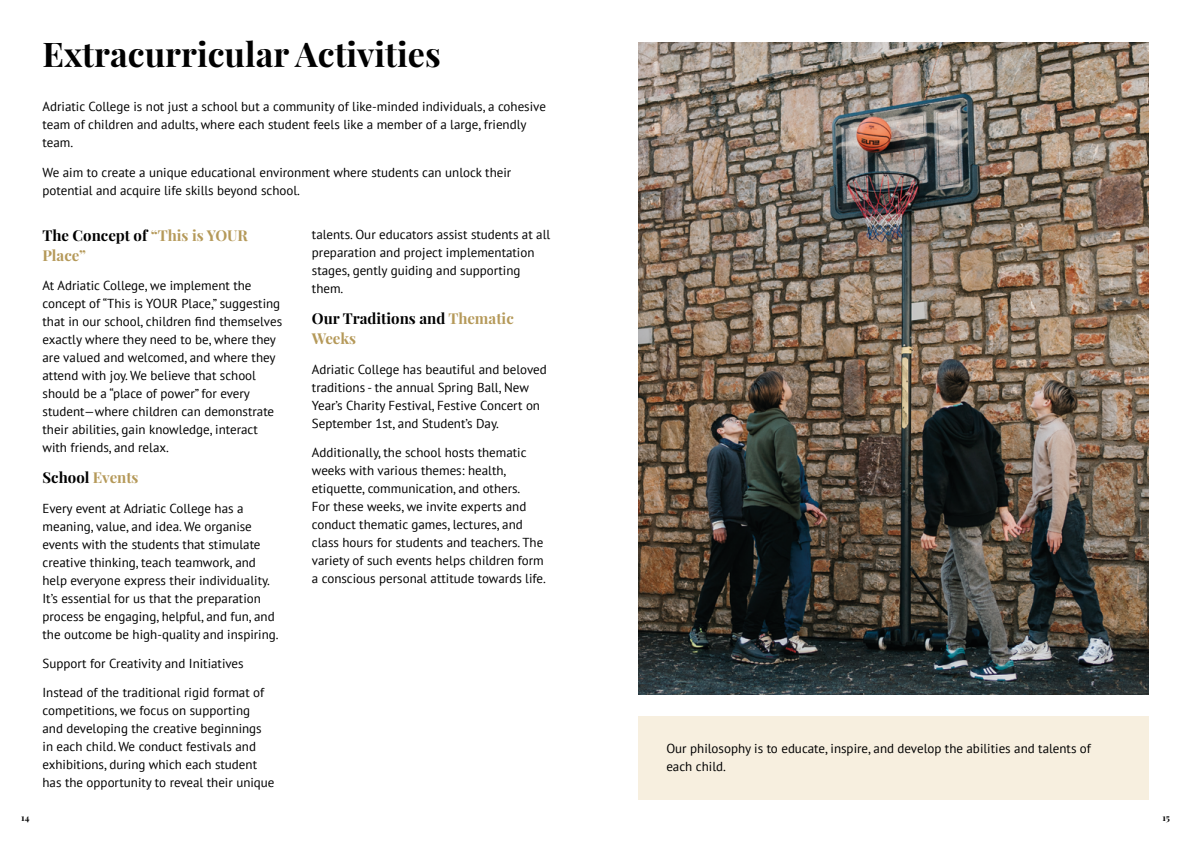
<style>
.page{position:relative;width:1191px;height:842px;background:#fff}
.page>*{position:absolute;margin:0;border:0;box-sizing:border-box;transform-origin:0 0}
.t1{font:700 34px "Playfair Display";color:#000}
.t2{font:700 15px/20px "Playfair Display";color:#000}
.t3{font:700 15px/20px "Playfair Display";color:#b59959}
.t4{font:13px/18px "PT Sans";color:#000}
.t5{font:700 9px "Playfair Display";color:#000}
.s1{color:#000}
.s2{color:#b59959}
</style>
<div class="page">
<div style="left:638px;top:716px;width:510px;height:83px;background:#f7efdf"></div>
<img style="left:638px;top:43px;width:510px;height:651px">
<h1 class="t1" style="left:43px;top:32px;width:400px">Extracurricular Activities</h1>
<p class="t4" style="left:43px;top:97px;width:505px">Adriatic College is not just a school but a community of like-minded individuals, a cohesive team of children and adults, where each student feels like a member of a large, friendly team.</p>
<p class="t4" style="left:43px;top:163px;width:470px">We aim to create a unique educational environment where students can unlock their potential and acquire life skills beyond school.</p>
<p class="t3" style="left:43px;top:225px;width:207px"><span class="s1">The Concept of</span> “This is YOUR<br>Place”</p>
<p class="t4" style="left:43px;top:276px;width:241px">At Adriatic College, we implement the concept of “This is YOUR Place,” suggesting that in our school, children find themselves exactly where they need to be, where they are valued and welcomed, and where they attend with joy. We believe that school should be a “place of power” for every student—where children can demonstrate their abilities, gain knowledge, interact with friends, and relax.</p>
<p class="t2" style="left:43px;top:468px;width:97px">School <span class="s2">Events</span></p>
<p class="t4" style="left:43px;top:499px;width:238px">Every event at Adriatic College has a meaning, value, and idea. We organise events with the students that stimulate creative thinking, teach teamwork, and help everyone express their individuality.<br>It’s essential for us that the preparation process be engaging, helpful, and fun, and the outcome be high-quality and inspiring.</p>
<p class="t4" style="left:43px;top:654px;width:203px">Support for Creativity and Initiatives</p>
<p class="t4" style="left:43px;top:683px;width:233px">Instead of the traditional rigid format of competitions, we focus on supporting<br>and developing the creative beginnings in each child. We conduct festivals and exhibitions, during which each student has the opportunity to reveal their unique</p>
<p class="t4" style="left:312px;top:225px;width:240px">talents. Our educators assist students at all preparation and project implementation stages, gently guiding and supporting them.</p>
<p class="t2" style="left:312px;top:309px;width:203px">Our Traditions and <span class="s2">Thematic<br>Weeks</span></p>
<p class="t4" style="left:312px;top:360px;width:236px">Adriatic College has beautiful and beloved traditions - the annual Spring Ball, New Year’s Charity Festival, Festive Concert on September 1st, and Student’s Day.</p>
<p class="t4" style="left:312px;top:443px;width:235px">Additionally, the school hosts thematic weeks with various themes: health, etiquette, communication, and others.<br>For these weeks, we invite experts and conduct thematic games, lectures, and class hours for students and teachers. The variety of such events helps children form a conscious personal attitude towards life.</p>
<p class="t4" style="left:666px;top:739px;width:426px">Our philosophy is to educate, inspire, and develop the abilities and talents of each child.</p>
<p class="t5" style="left:21px;top:812px;width:10px">14</p>
<p class="t5" style="left:1162px;top:812px;width:9px">15</p>
</div>
